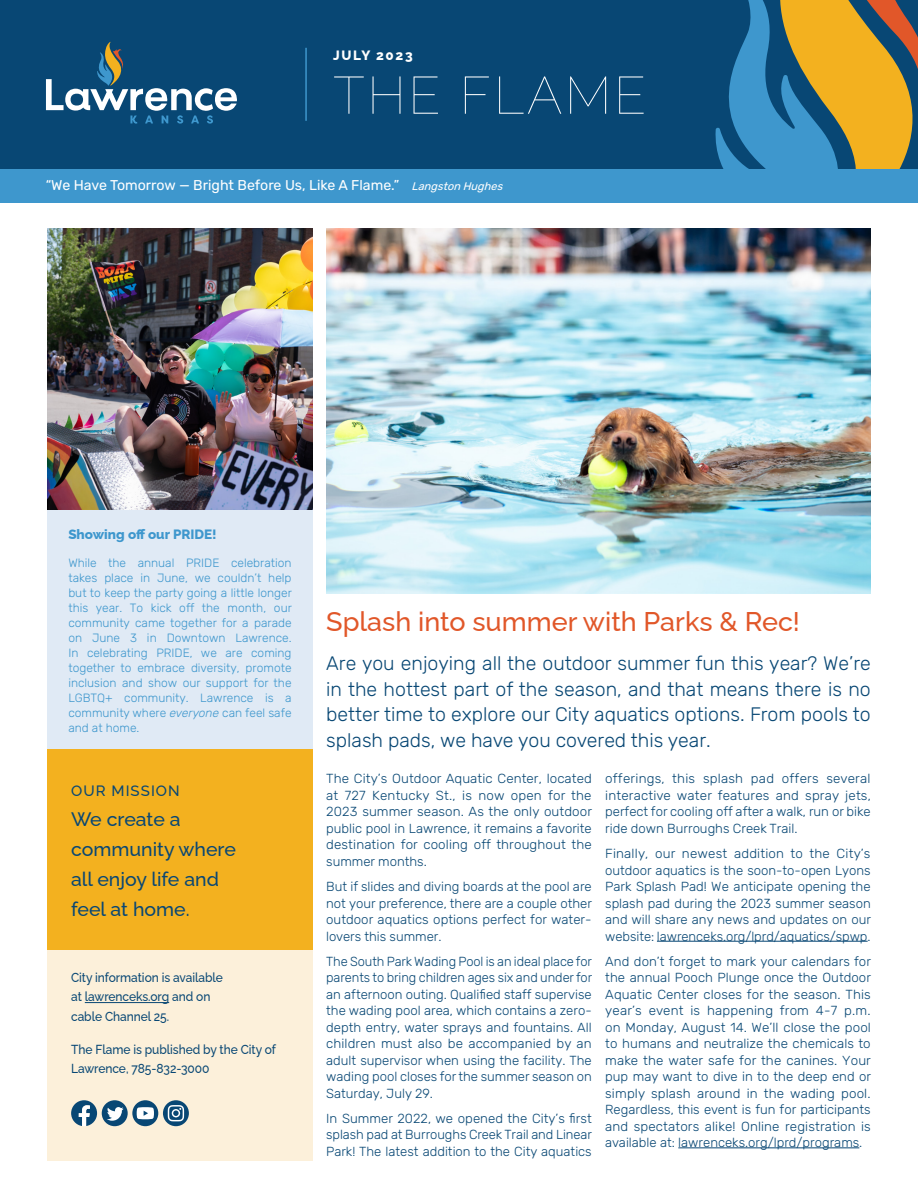
<style>
.page{position:relative;width:918px;height:1188px;background:#fff}
.page>*{position:absolute;margin:0;border:0;box-sizing:border-box;transform-origin:0 0}
.t1{font:700 52.5px "Raleway";letter-spacing:.05em;color:#fff}
.H1_Header_Orange{font:500 27px "Raleway";color:#e15729}
.Callout_Text{font:300 19.5px/25.5px "Rubik";color:#084774;text-align:justify}
.t2{font:500 19.5px/30px "Raleway";color:#084774}
.t3{font:500 15px "Raleway";letter-spacing:.07em;color:#084774}
.t4{font:14.1px "Rubik";color:#fff}
.t5{font:800 13.5px "Raleway";color:#3e97cd}
.t6{font:800 13.5px "Raleway";letter-spacing:.12em;color:#fff}
.Body_Copy{font:300 13.2px/16.5px "Rubik";color:#084774;text-align:justify}
.t7{font:500 13.05px/19.5px "Raleway";letter-spacing:-.005em;color:#084774;scale:.92 1}
.t8{font:300 12px/15px "Rubik";color:#3e97cd;text-align:justify}
.s1{font-style:italic;font-size:10.95px}
.s2{font-style:italic}
</style>
<div class="page">
<div style="left:0;top:0;width:918px;height:202px;background:#084774"></div>
<svg style="left:715px;top:0;width:203px;height:169px"></svg>
<svg style="left:46px;top:42px;width:191px;height:82px"></svg>
<hr style="left:305px;top:48px;width:2px;height:73px;background:#3e97cd">
<div style="left:0;top:169px;width:918px;height:33px;background:#3e97cd"></div>
<div style="left:47px;top:229px;width:266px;height:932px;background:#fcf0da"></div>
<div style="left:47px;top:229px;width:266px;height:538px;background:#e0eaf5"></div>
<div style="left:47px;top:749px;width:266px;height:201px;background:#f3b11f"></div>
<img style="left:326px;top:229px;width:545px;height:365px">
<img style="left:47px;top:229px;width:266px;height:281px">
<hr style="left:85px;top:1002px;width:84px;height:1px;background:#084774">
<hr style="left:657px;top:941px;width:211px;height:1px;background:#084774">
<hr style="left:678px;top:1148px;width:181px;height:1px;background:#084774">
<svg style="left:163px;top:1100px;width:26px;height:26px"></svg>
<svg style="left:168px;top:1105px;width:16px;height:16px"></svg>
<div style="left:102px;top:1100px;width:26px;height:26px;background:#084774;border-radius:50%"></div>
<svg style="left:107px;top:1107px;width:17px;height:14px"></svg>
<div style="left:132px;top:1100px;width:26px;height:26px;background:#084774;border-radius:50%"></div>
<svg style="left:137px;top:1107px;width:17px;height:12px"></svg>
<svg style="left:71px;top:1100px;width:26px;height:26px"></svg>
<p class="t6" style="left:333px;top:45px;width:81px">JULY 2023</p>
<p class="t1" style="left:333px;top:53px;width:315px">THE FLAME</p>
<p class="t4" style="left:46px;top:177px;width:462px">“We Have Tomorrow — Bright Before Us, Like A Flame.” <span class="s1">Langston Hughes</span></p>
<p class="t5" style="left:68px;top:523px;width:150px">Showing off our PRIDE!</p>
<p class="t8" style="left:68px;top:556px;width:225px">While the annual PRIDE celebration takes place in June, we couldn’t help but to keep the party going a little longer this year. To kick off the month, our community came together for a parade on June 3 in Downtown Lawrence.<br>In celebrating PRIDE, we are coming together to embrace diversity, promote inclusion and show our support for the LGBTQ+ community. Lawrence is a community where <span class="s2">everyone</span> can feel safe and at home.</p>
<p class="t3" style="left:71px;top:778px;width:110px">OUR MISSION</p>
<p class="t2" style="left:71px;top:802px;width:166px">We create a community where all enjoy life and feel at home.</p>
<p class="t7" style="left:71px;top:966px;width:167px">City information is available at lawrenceks.org and on cable Channel 25.</p>
<p class="t7" style="left:71px;top:1038px;width:224px">The Flame is published by the City of<br>Lawrence, 785-832-3000</p>
<p class="H1_Header_Orange" style="left:326px;top:600px;width:475px">Splash into summer with Parks &amp; Rec!</p>
<p class="Callout_Text" style="left:326px;top:651px;width:546px">Are you enjoying all the outdoor summer fun this year? We’re in the hottest part of the season, and that means there is no better time to explore our City aquatics options. From pools to splash pads, we have you covered this year.</p>
<p class="Body_Copy" style="left:326px;top:771px;width:267px">The City’s Outdoor Aquatic Center, located at 727 Kentucky St., is now open for the 2023 summer season. As the only outdoor public pool in Lawrence, it remains a favorite destination for cooling off throughout the summer months.</p>
<p class="Body_Copy" style="left:326px;top:879px;width:267px">But if slides and diving boards at the pool are not your preference, there are a couple other outdoor aquatics options perfect for water&shy;lovers this summer.</p>
<p class="Body_Copy" style="left:326px;top:953px;width:267px">The South Park Wading Pool is an ideal place for parents to bring children ages six and under for an afternoon outing. Qualified staff supervise the wading pool area, which contains a zero&shy;depth entry, water sprays and fountains. All children must also be accompanied by an adult supervisor when using the facility. The wading pool closes for the summer season on Saturday, July 29.</p>
<p class="Body_Copy" style="left:326px;top:1110px;width:267px">In Summer 2022, we opened the City’s first splash pad at Burroughs Creek Trail and Linear Park! The latest addition to the City aquatics</p>
<p class="Body_Copy" style="left:605px;top:771px;width:267px">offerings, this splash pad offers several interactive water features and spray jets, perfect for cooling off after a walk, run or bike ride down Burroughs Creek Trail.</p>
<p class="Body_Copy" style="left:605px;top:846px;width:267px">Finally, our newest addition to the City’s outdoor aquatics is the soon-to-open Lyons Park Splash Pad! We anticipate opening the splash pad during the 2023 summer season and will share any news and updates on our website: lawrenceks.org/lprd/aquatics/spwp.</p>
<p class="Body_Copy" style="left:605px;top:953px;width:267px">And don’t forget to mark your calendars for the annual Pooch Plunge once the Outdoor Aquatic Center closes for the season. This year’s event is happening from 4-7 p.m. on Monday, August 14. We’ll close the pool to humans and neutralize the chemicals to make the water safe for the canines. Your pup may want to dive in to the deep end or simply splash around in the wading pool.<br>Regardless, this event is fun for participants and spectators alike! Online registration is available at: lawrenceks.org/lprd/programs.</p>
</div>
